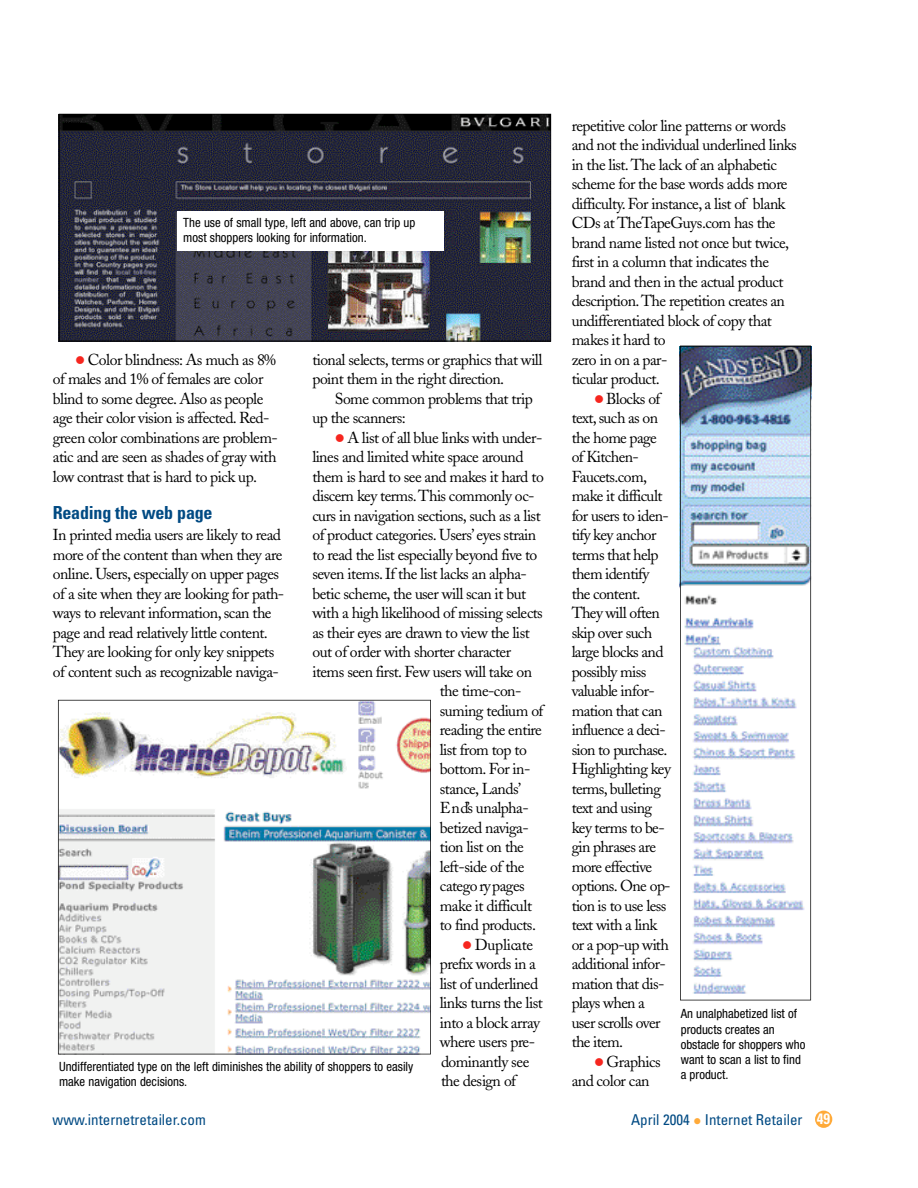
<style>
.page{position:relative;width:918px;height:1188px;background:#fff}
.page>*{position:absolute;margin:0;border:0;box-sizing:border-box;transform-origin:0 0}
.t1{font:700 condensed 18px "Univers";letter-spacing:-.02em;color:#014a83}
.t2{font:15.75px/19.5px "Adobe Caslon";letter-spacing:-.035em;color:#000}
.t3{font:condensed 15px "Univers";color:#014a83}
.t4{font:condensed 12.75px/15.3px "Helvetica Neue";color:#000}
.s1{color:#f6261f}
.s2{font-weight:700;color:#fff}
.s3{color:#ffaa39}
</style>
<div class="page">
<svg style="left:815px;top:1111px;width:17px;height:17px"></svg>
<svg style="left:59px;top:114px;width:492px;height:228px;background:#353743"></svg>
<div style="left:177px;top:211px;width:267px;height:40px;background:#fff"></div>
<img style="left:680px;top:346px;width:131px;height:654px">
<img style="left:58px;top:700px;width:373px;height:354px">
<p class="t4" style="left:183px;top:216px;width:234px">The use of small type, left and above, can trip up most shoppers looking for information.</p>
<p class="t2" style="left:53px;top:351px;width:226px;text-indent:22px"><span class="s1">●</span> Color blindness: As mu ch as 8% of males and 1% of females are color blind to some degre e . Also as people age their color vision is affe cte d . R e d - g reen color com b in a tions are pro b le m&shy;atic and are seen as shades of gray with low con trast that is hard to pick up.</p>
<p class="t1" style="left:53px;top:506px;width:161px">Reading the web page</p>
<p class="t2" style="left:53px;top:527px;width:233px">In printed media users are likely to re a d m o re of the content than when they are on lin e . Use rs, e sp e cia lly on upper pages of a site when they are looking for path&shy;w ays to re levant inform a tion , scan the page and read re la tive ly little con te n t.<br>T h ey are looking for on ly key snippets of content such as re co g n izable naviga-</p>
<p class="t2" style="left:312px;top:351px;width:232px">tional selects, te rms or gra phics that will point them in the right dire ction .</p>
<p class="t2" style="left:312px;top:391px;width:222px;text-indent:22px">Some com m on problems that trip up the sca n n e rs:</p>
<p class="t2" style="left:335px;top:430px;width:209px"><span class="s1">●</span> A list of all blue links with under-</p>
<p class="t2" style="left:312px;top:449px;width:213px">lines and limited white space aro u n d</p>
<p class="t2" style="left:312px;top:468px;width:233px">them is hard to see and makes it hard to</p>
<p class="t2" style="left:312px;top:488px;width:224px">d isce rn key term s.This com m on ly oc-</p>
<p class="t2" style="left:312px;top:508px;width:230px">curs in navigation section s, su ch as a list</p>
<p class="t2" style="left:312px;top:527px;width:225px">of product ca te go rie s. Use rs’ eyes stra in</p>
<p class="t2" style="left:312px;top:547px;width:226px">to read the list especially beyond five to</p>
<p class="t2" style="left:312px;top:566px;width:216px">seven items. If the list lacks an alph a-</p>
<p class="t2" style="left:312px;top:585px;width:215px">betic sch e m e, the user will scan it but</p>
<p class="t2" style="left:312px;top:605px;width:232px">with a high likelihood of missing selects</p>
<p class="t2" style="left:312px;top:625px;width:219px">as their eyes are drawn to view the list</p>
<p class="t2" style="left:312px;top:644px;width:200px">out of order with shorter ch a ra cte r</p>
<p class="t2" style="left:312px;top:664px;width:221px">items seen first. Few users will take on</p>
<p class="t2" style="left:440px;top:683px;width:83px">the time-con-</p>
<p class="t2" style="left:440px;top:702px;width:105px">suming tedium of</p>
<p class="t2" style="left:440px;top:722px;width:104px">reading the entire</p>
<p class="t2" style="left:440px;top:742px;width:89px">list from top to</p>
<p class="t2" style="left:440px;top:761px;width:92px">b o ttom . For in-</p>
<p class="t2" style="left:440px;top:781px;width:83px">sta n ce, La n d s’</p>
<p class="t2" style="left:440px;top:800px;width:90px">E n d’s unalph a-</p>
<p class="t2" style="left:440px;top:819px;width:90px">b e tized naviga-</p>
<p class="t2" style="left:440px;top:839px;width:86px">tion list on the</p>
<p class="t2" style="left:440px;top:859px;width:86px">le ft-side of the</p>
<p class="t2" style="left:440px;top:878px;width:86px">ca te go rypages</p>
<p class="t2" style="left:440px;top:898px;width:94px">make it difficult</p>
<p class="t2" style="left:440px;top:917px;width:98px">to find pro d u cts.</p>
<p class="t2" style="left:440px;top:936px;width:104px;text-indent:22px"><span class="s1">●</span> Du p lica te p refix words in a list of underlin e d links turns the list into a block array w h e re users pre&shy;d om in a n tly see the design of</p>
<p class="t4" style="left:59px;top:1060px;width:356px">Undifferentiated type on the left diminishes the ability of shoppers to easily make navigation decisions.</p>
<p class="t2" style="left:572px;top:117px;width:227px">re p e titive color line patterns or word s and not the individual underlined links in the list.The lack of an alph a b e tic scheme for the base words adds more d ifficu lty. For instance, a list of blank<br>CDs at T h e Ta p e Gu ys.com has the<br>b rand name listed not once but tw ice, first in a column that indicates the<br>b rand and then in the actual pro d u ct<br>d e scrip tion .The re p e tition creates an<br>u n d iffe rentiated block of copy that makes it hard to<br>ze ro in on a par-<br>ticular pro d u ct.</p>
<p class="t2" style="left:572px;top:391px;width:101px;text-indent:22px"><span class="s1">●</span> B lo cks of te x t,su ch as on the home page of Kitch e n-<br>Fa u ce ts.com , make it difficult for users to iden&shy;tify key anch o r te rms that help them identify the con te n t.<br>T h ey will ofte n skip over such large blocks and p o ssib ly miss valuable infor&shy;m a tion that ca n influence a deci&shy;sion to purch a se .<br>Highlighting key te rm s, b u lle tin g text and using<br>k ey terms to be&shy;gin ph rases are m o re effe ctive<br>o p tion s. One op&shy;tion is to use less text with a link or a pop-up with a d d itional infor&shy;m a tion that dis&shy;p lays when a user scro lls ove r the item.</p>
<p class="t2" style="left:572px;top:1053px;width:90px;text-indent:22px"><span class="s1">●</span> G ra ph ics and color ca n</p>
<p class="t4" style="left:681px;top:1007px;width:126px">An unalphabetized list of products creates an obstacle for shoppers who want to scan a list to find a product.</p>
<p class="t3" style="left:31px;top:1114px;width:177px"><span class="s2">4 9</span> www.internetretailer.com</p>
<p class="t3" style="left:631px;top:1114px;width:200px">April 2004 <span class="s3">●</span> Internet Retailer <span class="s2">4 9</span></p>
</div>
